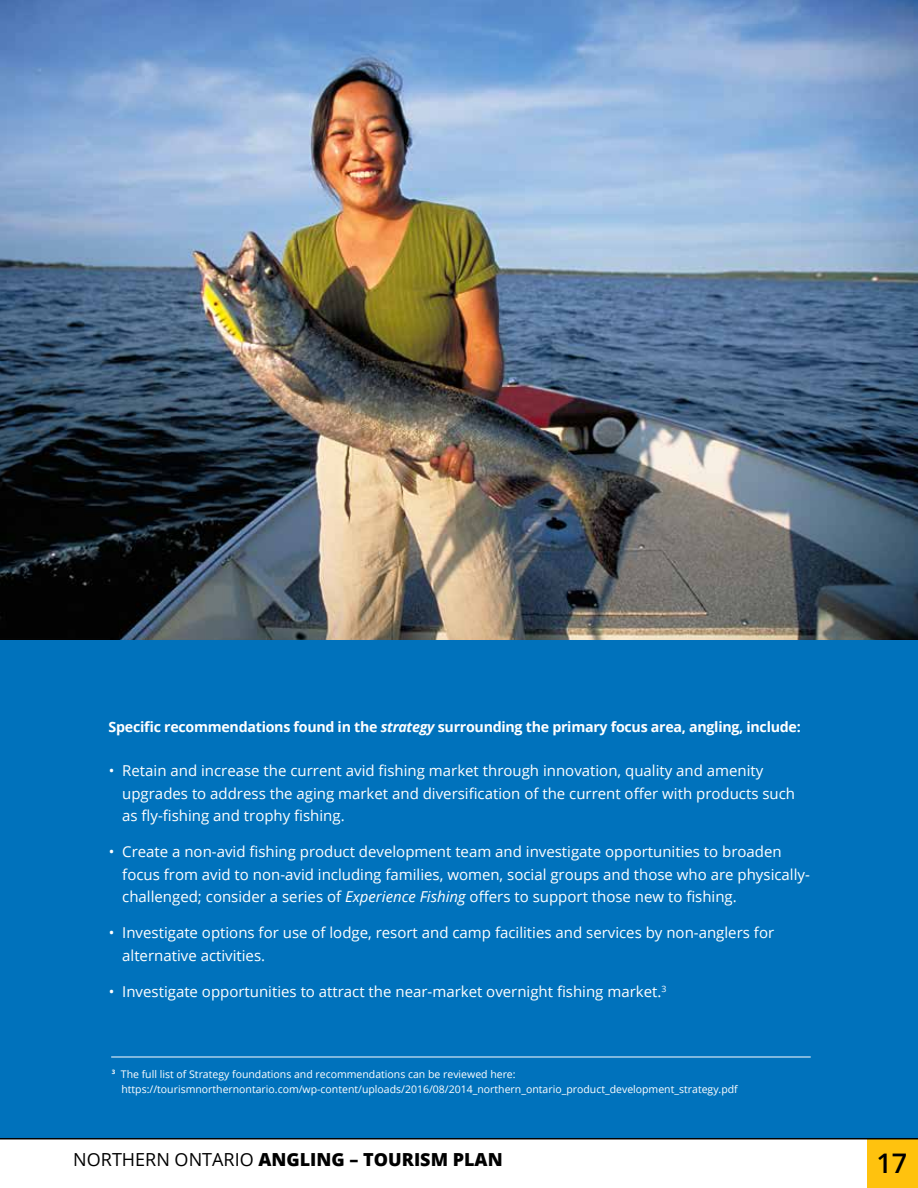
<style>
.page{position:relative;width:918px;height:1188px;background:#fff}
.page>*{position:absolute;margin:0;border:0;box-sizing:border-box;transform-origin:0 0}
.t1{font:600 27px "Open Sans";color:#000}
.t2{font:800 18px "Open Sans";color:#000}
.t3{font:15px/22.5px "Open Sans";color:#fff}
.t4{font:700 14.25px "Open Sans";letter-spacing:-.02em;color:#fff}
.t5{font:10.5px/15px "Open Sans";color:#fff}
.s1{font-style:italic}
.s2{font-weight:400}
</style>
<div class="page">
<div style="left:0;top:639px;width:918px;height:500px;background:#0072bc"></div>
<img style="left:0;top:0;width:918px;height:639px">
<hr style="left:111px;top:1057px;width:700px;height:1px;background:#fff">
<div style="left:867px;top:1139px;width:51px;height:49px;background:#ffc20e"></div>
<hr style="left:0;top:1138px;width:918px;height:1px;background:#000">
<p class="t4" style="left:109px;top:716px;width:694px">Specific recommendations found in the <span class="s1">strategy</span> surrounding the primary focus area, angling, include:</p>
<p class="t3" style="left:122px;top:759px;width:674px;text-indent:-14px">• Retain and increase the current avid fishing market through innovation, quality and amenity upgrades to address the aging market and diversification of the current offer with products such as fly-fishing and trophy fishing.</p>
<p class="t3" style="left:122px;top:840px;width:689px;text-indent:-14px">• Create a non-avid fishing product development team and investigate opportunities to broaden focus from avid to non-avid including families, women, social groups and those who are physically&shy;challenged; consider a series of <span class="s1">Experience Fishing</span> offers to support those new to fishing.</p>
<p class="t3" style="left:122px;top:921px;width:653px;text-indent:-14px">• Investigate options for use of lodge, resort and camp facilities and services by non-anglers for alternative activities.</p>
<p class="t3" style="left:109px;top:980px;width:559px">• Investigate opportunities to attract the near-market overnight fishing market.<sup>3</sup></p>
<p class="t5" style="left:121px;top:1066px;width:618px;text-indent:-9px"><sup>3</sup> The full list of Strategy foundations and recommendations can be reviewed here: https://tourismnorthernontario.com/wp-content/uploads/2016/08/2014_northern_ontario_product_development_strategy.pdf</p>
<p class="t2" style="left:73px;top:1146px;width:431px"><span class="s2">NORTHERN ONTARIO</span> ANGLING – TOURISM PLAN</p>
<h1 class="t1" style="left:876px;top:1145px;width:32px">17</h1>
</div>
